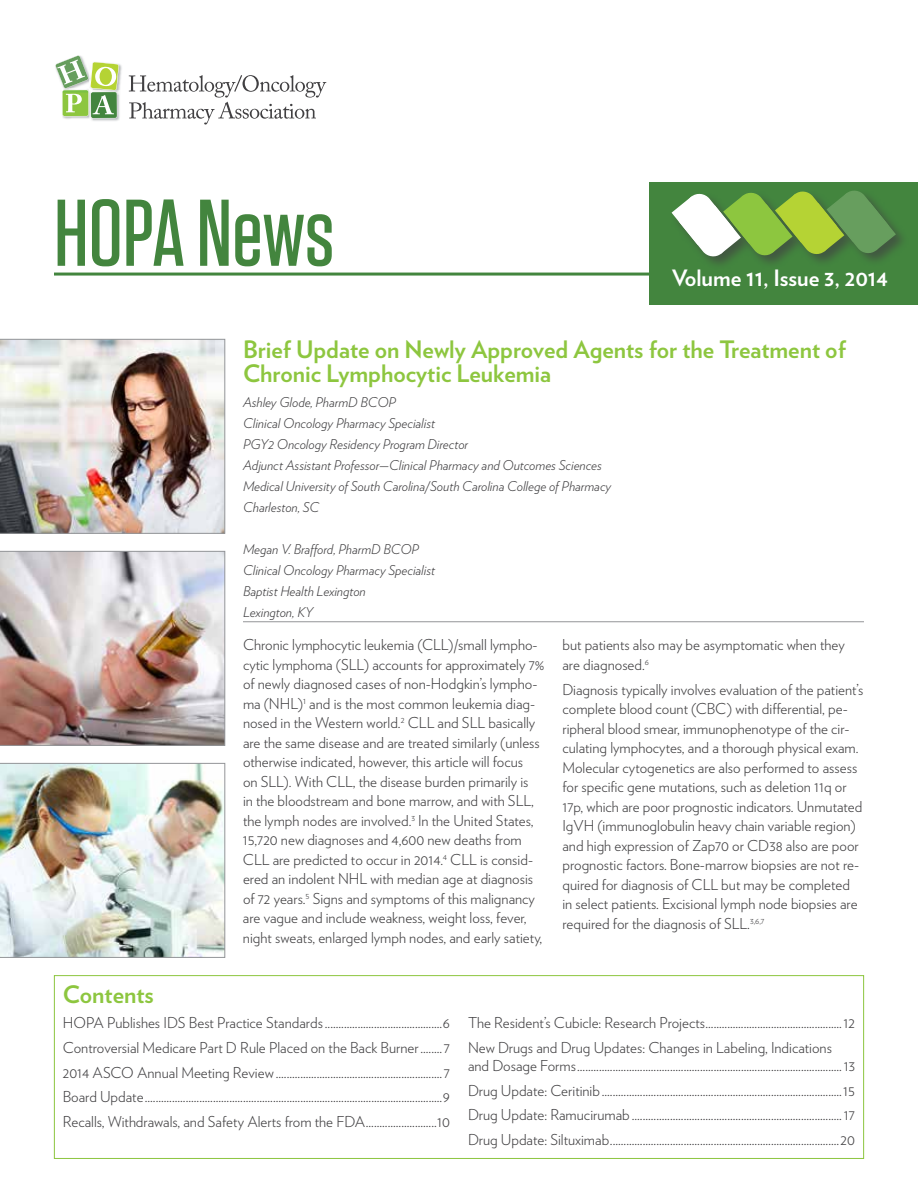
<style>
.page{position:relative;width:918px;height:1188px;background:#fff}
.page>*{position:absolute;margin:0;border:0;box-sizing:border-box;transform-origin:0 0}
.t1{font:500 94.5px "Tungsten";letter-spacing:-.005em;color:#43853e}
.t2{font:700 24px/24px "Verlag";color:#8dc63f}
.t3{font:700 22.5px "Verlag";color:#fff}
.t4{font:300 15px/19.5px "Verlag";color:#414042}
.t5{font:italic 300 13.5px/21px "Verlag";color:#414042}
</style>
<div class="page">
<hr style="left:54px;top:273px;width:603px;height:3px;background:#43853e">
<img style="left:119px;top:64px;width:3px;height:26px">
<img style="left:89px;top:95px;width:31px;height:26px">
<svg style="left:55px;top:55px;width:64px;height:63px"></svg>
<svg style="left:129px;top:75px;width:197px;height:50px"></svg>
<div style="left:649px;top:182px;width:269px;height:122px;background:#43853e"></div>
<div style="left:670px;top:189px;width:239px;height:81px;background:#414042;opacity:.65"></div>
<svg style="left:671px;top:190px;width:226px;height:67px"></svg>
<hr style="left:243px;top:622px;width:621px;height:1px;background:#939598">
<div style="left:54px;top:975px;width:810px;height:184px;border:1px solid #8dc63f"></div>
<img style="left:0;top:339px;width:225px;height:195px">
<img style="left:0;top:551px;width:225px;height:195px">
<img style="left:0;top:763px;width:225px;height:195px">
<h1 class="t1" style="left:54px;top:184px;width:282px">HOPA News</h1>
<h3 class="t3" style="left:672px;top:260px;width:217px">Volume 11, Issue 3, 2014</h3>
<h2 class="t2" style="left:243px;top:336px;width:604px">Brief Update on Newly Approved Agents for the Treatment of<br>Chronic Lymphocytic Leukemia</h2>
<p class="t5" style="left:243px;top:391px;width:370px">Ashley Glode, PharmD BCOP<br>Clinical Oncology Pharmacy Specialist<br>PGY2 Oncology Residency Program Director<br>Adjunct Assistant Professor—Clinical Pharmacy and Outcomes Sciences Medical University of South Carolina/South Carolina College of Pharmacy Charleston, SC</p>
<p class="t5" style="left:243px;top:538px;width:194px">Megan V. Brafford, PharmD BCOP<br>Clinical Oncology Pharmacy Specialist<br>Baptist Health Lexington<br>Lexington, KY</p>
<p class="t4" style="left:243px;top:634px;width:303px">Chronic lymphocytic leukemia (CLL)/small lympho&shy;cytic lymphoma (SLL) accounts for approximately 7% of newly diagnosed cases of non-Hodgkin’s lympho&shy;ma (NHL)<sup>1</sup> and is the most common leukemia diag&shy;nosed in the Western world.<sup>2</sup> CLL and SLL basically are the same disease and are treated similarly (unless otherwise indicated, however, this article will focus<br>on SLL). With CLL, the disease burden primarily is<br>in the bloodstream and bone marrow, and with SLL, the lymph nodes are involved.<sup>3</sup> In the United States, 15,720 new diagnoses and 4,600 new deaths from CLL are predicted to occur in 2014.<sup>4</sup> CLL is consid&shy;ered an indolent NHL with median age at diagnosis of 72 years.<sup>5</sup> Signs and symptoms of this malignancy are vague and include weakness, weight loss, fever, night sweats, enlarged lymph nodes, and early satiety,</p>
<p class="t4" style="left:562px;top:634px;width:284px">but patients also may be asymptomatic when they are diagnosed.<sup>6</sup></p>
<p class="t4" style="left:563px;top:679px;width:302px">Diagnosis typically involves evaluation of the patient’s complete blood count (CBC) with differential, pe&shy;ripheral blood smear, immunophenotype of the cir&shy;culating lymphocytes, and a thorough physical exam.<br>Molecular cytogenetics are also performed to assess for specific gene mutations, such as deletion 11q or 17p, which are poor prognostic indicators. Unmutated IgVH (immunoglobulin heavy chain variable region) and high expression of Zap70 or CD38 also are poor prognostic factors. Bone-marrow biopsies are not re&shy;quired for diagnosis of CLL but may be completed in select patients. Excisional lymph node biopsies are required for the diagnosis of SLL.<sup>3,6,7</sup></p>
<h2 class="t2" style="left:63px;top:981px;width:92px">Contents</h2>
<p class="t4" style="left:63px;top:1009px;width:388px;line-height:24.8px;text-align:justify">HOPA Publishes IDS Best Practice Standards...........................................6<br>Controversial Medicare Part D Rule Placed on the Back Burner........7<br>2014 ASCO Annual Meeting Review.............................................................7<br>Board Update.............................................................................................................9<br>Recalls, Withdrawals, and Safety Alerts from the FDA..........................10</p>
<p class="t4" style="left:468px;top:1009px;width:389px;line-height:24.8px">The Resident’s Cubicle: Research Projects..................................................12<br>New Drugs and Drug Updates: Changes in Labeling, Indications</p>
<p class="t4" style="left:468px;top:1052px;width:389px;line-height:24.8px;text-align:justify">and Dosage Forms.................................................................................................13<br>Drug Update: Ceritinib........................................................................................15<br>Drug Update: Ramucirumab .............................................................................17<br>Drug Update: Siltuximab....................................................................................20</p>
</div>
